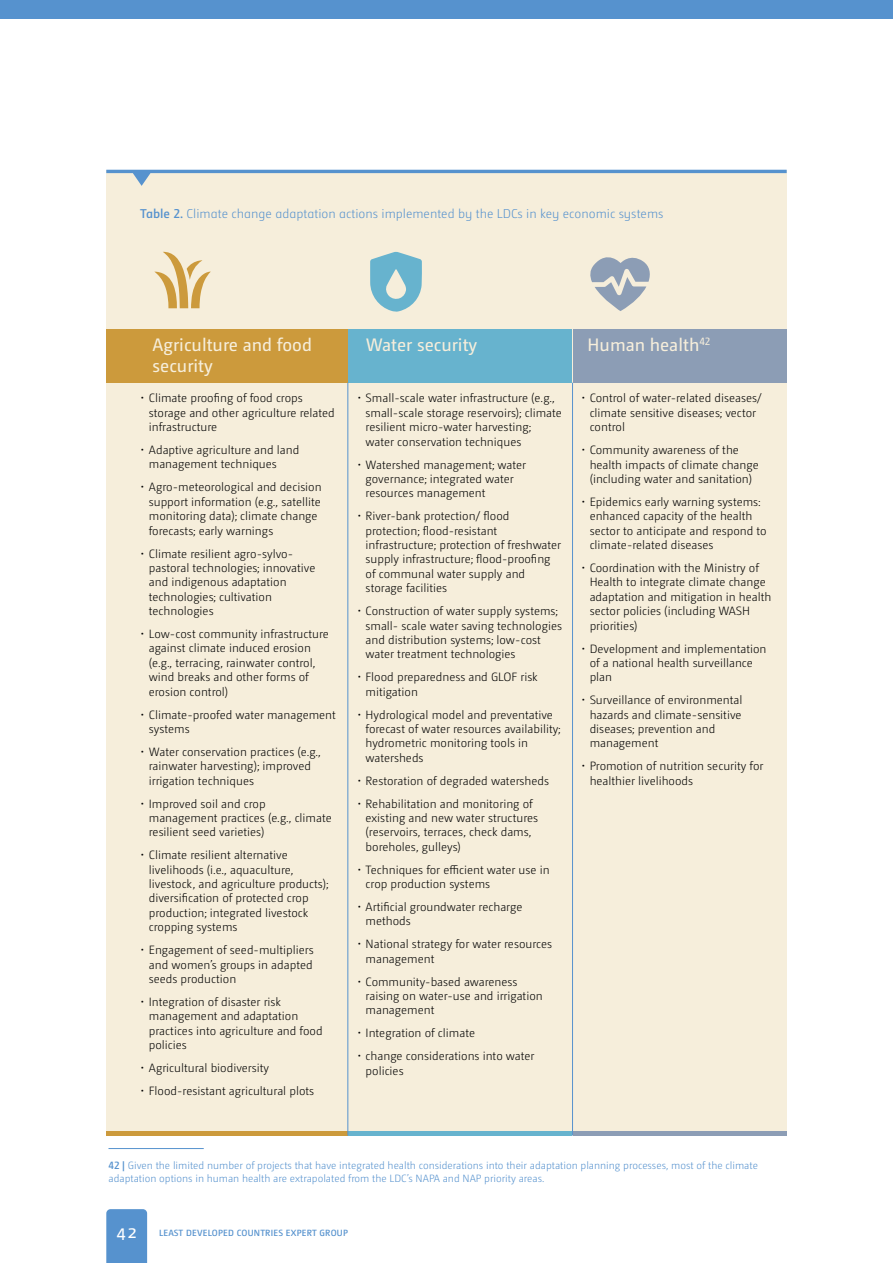
<style>
.page{position:relative;width:893px;height:1263px;background:#fff}
.page>*{position:absolute;margin:0;border:0;box-sizing:border-box;transform-origin:0 0}
.t1{font:18px/21.6px "Camingo Dos Pro";color:#f6eedb}
.t2{font:300 12.75px "Camingo Dos Pro";color:#5692ce}
.t3{font:300 12px/14.4px "Camingo Dos Pro";color:#000}
.t4{font:300 10.5px/12.6px "Camingo Dos Pro";color:#5692ce}
.t5{font:600 9px "Camingo Dos Pro";letter-spacing:.025em;color:#5692ce}
.s1{font-weight:600}
.s2{font-weight:400;font-size:18px;color:#fff}
</style>
<div class="page">
<div style="left:106px;top:1209px;width:41px;height:54px;background:#5692ce"></div>
<div style="left:0;top:0;width:893px;height:19px;background:#5692ce"></div>
<div style="left:106px;top:170px;width:681px;height:965px;background:#f6eedb"></div>
<div style="left:106px;top:329px;width:241px;height:54px;background:#cc9a3c"></div>
<hr style="left:106px;top:1131px;width:241px;height:4px;background:#cc9a3c">
<div style="left:348px;top:329px;width:224px;height:54px;background:#67b3ce"></div>
<hr style="left:348px;top:1131px;width:224px;height:4px;background:#67b3ce">
<div style="left:573px;top:329px;width:214px;height:54px;background:#8c9db5"></div>
<hr style="left:573px;top:1131px;width:214px;height:4px;background:#8c9db5">
<svg style="left:106px;top:170px;width:681px;height:16px"></svg>
<hr style="left:347px;top:383px;width:1px;height:752px;background:#5692ce">
<hr style="left:572px;top:383px;width:1px;height:752px;background:#5692ce">
<svg style="left:154px;top:252px;width:57px;height:56px"></svg>
<svg style="left:370px;top:252px;width:52px;height:60px"></svg>
<svg style="left:590px;top:257px;width:60px;height:54px"></svg>
<hr style="left:108px;top:1148px;width:96px;height:1px;background:#5692ce">
<p class="t2" style="left:140px;top:206px;width:525px"><span class="s1">Table 2.</span> Climate change adaptation actions implemented by the LDCs in key economic systems</p>
<h1 class="t1" style="left:153px;top:333px;width:161px">Agriculture and food security</h1>
<h1 class="t1" style="left:366px;top:333px;width:113px">Water security</h1>
<h1 class="t1" style="left:588px;top:333px;width:124px">Human health<sup>42</sup></h1>
<p class="t3" style="left:149px;top:391px;width:188px;text-indent:-9px">• Climate proofing of food crops storage and other agriculture related infrastructure</p>
<p class="t3" style="left:149px;top:443px;width:152px;text-indent:-9px">• Adaptive agriculture and land management techniques</p>
<p class="t3" style="left:149px;top:480px;width:174px;text-indent:-9px">• Agro-meteorological and decision support information (e.g., satellite monitoring data); climate change forecasts; early warnings</p>
<p class="t3" style="left:149px;top:546px;width:168px;text-indent:-9px">• Climate resilient agro-sylvo&shy;pastoral technologies; innovative and indigenous adaptation technologies; cultivation technologies</p>
<p class="t3" style="left:149px;top:627px;width:182px;text-indent:-9px">• Low-cost community infrastructure against climate induced erosion (e.g., terracing, rainwater control, wind breaks and other forms of erosion control)</p>
<p class="t3" style="left:149px;top:707px;width:189px;text-indent:-9px">• Climate-proofed water management systems</p>
<p class="t3" style="left:149px;top:744px;width:174px;text-indent:-9px">• Water conservation practices (e.g., rainwater harvesting); improved irrigation techniques</p>
<p class="t3" style="left:149px;top:796px;width:185px;text-indent:-9px">• Improved soil and crop management practices (e.g., climate resilient seed varieties)</p>
<p class="t3" style="left:149px;top:848px;width:181px;text-indent:-9px">• Climate resilient alternative livelihoods (i.e., aquaculture, livestock, and agriculture products); diversification of protected crop production; integrated livestock cropping systems</p>
<p class="t3" style="left:149px;top:943px;width:166px;text-align:justify;text-indent:-9px">• Engagement of seed-multipliers and women’s groups in adapted seeds production</p>
<p class="t3" style="left:149px;top:994px;width:175px;text-indent:-9px">• Integration of disaster risk management and adaptation practices into agriculture and food policies</p>
<p class="t3" style="left:140px;top:1061px;width:130px">• Agricultural biodiversity</p>
<p class="t3" style="left:140px;top:1083px;width:175px">• Flood-resistant agricultural plots</p>
<p class="t3" style="left:366px;top:391px;width:198px;text-indent:-9px">• Small-scale water infrastructure (e.g., small-scale storage reservoirs); climate resilient micro-water harvesting; water conservation techniques</p>
<p class="t3" style="left:366px;top:457px;width:162px;text-indent:-9px">• Watershed management; water governance; integrated water resources management</p>
<p class="t3" style="left:366px;top:509px;width:197px;text-indent:-9px">• River-bank protection/ flood protection; flood-resistant infrastructure; protection of freshwater supply infrastructure; flood-proofing of communal water supply and storage facilities</p>
<p class="t3" style="left:366px;top:604px;width:198px;text-indent:-9px">• Construction of water supply systems; small- scale water saving technologies and distribution systems; low-cost water treatment technologies</p>
<p class="t3" style="left:366px;top:670px;width:174px;text-indent:-9px">• Flood preparedness and GLOF risk mitigation</p>
<p class="t3" style="left:366px;top:707px;width:196px;text-indent:-9px">• Hydrological model and preventative forecast of water resources availability; hydrometric monitoring tools in watersheds</p>
<p class="t3" style="left:357px;top:773px;width:193px">• Restoration of degraded watersheds</p>
<p class="t3" style="left:366px;top:796px;width:174px;text-indent:-9px">• Rehabilitation and monitoring of existing and new water structures (reservoirs, terraces, check dams, boreholes, gulleys)</p>
<p class="t3" style="left:366px;top:862px;width:186px;text-indent:-9px">• Techniques for efficient water use in crop production systems</p>
<p class="t3" style="left:366px;top:900px;width:158px;text-indent:-9px">• Artificial groundwater recharge methods</p>
<p class="t3" style="left:366px;top:937px;width:188px;text-indent:-9px">• National strategy for water resources management</p>
<p class="t3" style="left:366px;top:974px;width:179px;text-indent:-9px">• Community-based awareness raising on water-use and irrigation management</p>
<p class="t3" style="left:357px;top:1026px;width:120px">• Integration of climate</p>
<p class="t3" style="left:366px;top:1049px;width:170px;text-indent:-9px">• change considerations into water policies</p>
<p class="t3" style="left:590px;top:391px;width:174px;text-indent:-9px">• Control of water-related diseases/ climate sensitive diseases; vector control</p>
<p class="t3" style="left:590px;top:443px;width:171px;text-indent:-9px">• Community awareness of the health impacts of climate change (including water and sanitation)</p>
<p class="t3" style="left:590px;top:494px;width:179px;text-indent:-9px">• Epidemics early warning systems: enhanced capacity of the health sector to anticipate and respond to climate-related diseases</p>
<p class="t3" style="left:590px;top:561px;width:183px;text-indent:-9px">• Coordination with the Ministry of<br>Health to integrate climate change adaptation and mitigation in health sector policies (including WASH priorities)</p>
<p class="t3" style="left:590px;top:641px;width:178px;text-indent:-9px">• Development and implementation of a national health surveillance plan</p>
<p class="t3" style="left:590px;top:693px;width:154px;text-indent:-9px">• Surveillance of environmental hazards and climate-sensitive diseases; prevention and management</p>
<p class="t3" style="left:590px;top:759px;width:175px;text-indent:-9px">• Promotion of nutrition security for healthier livelihoods</p>
<p class="t4" style="left:108px;top:1159px;width:651px"><span class="s1">42 |</span> Given the limited number of projects that have integrated health considerations into their adaptation planning processes, most of the climate adaptation options in human health are extrapolated from the LDC’s NAPA and NAP priority areas.</p>
<p class="t5" style="left:116px;top:1227px;width:233px"><span class="s2">42</span> LEAST DEVELOPED COUNTRIES EXPERT GROUP</p>
</div>
